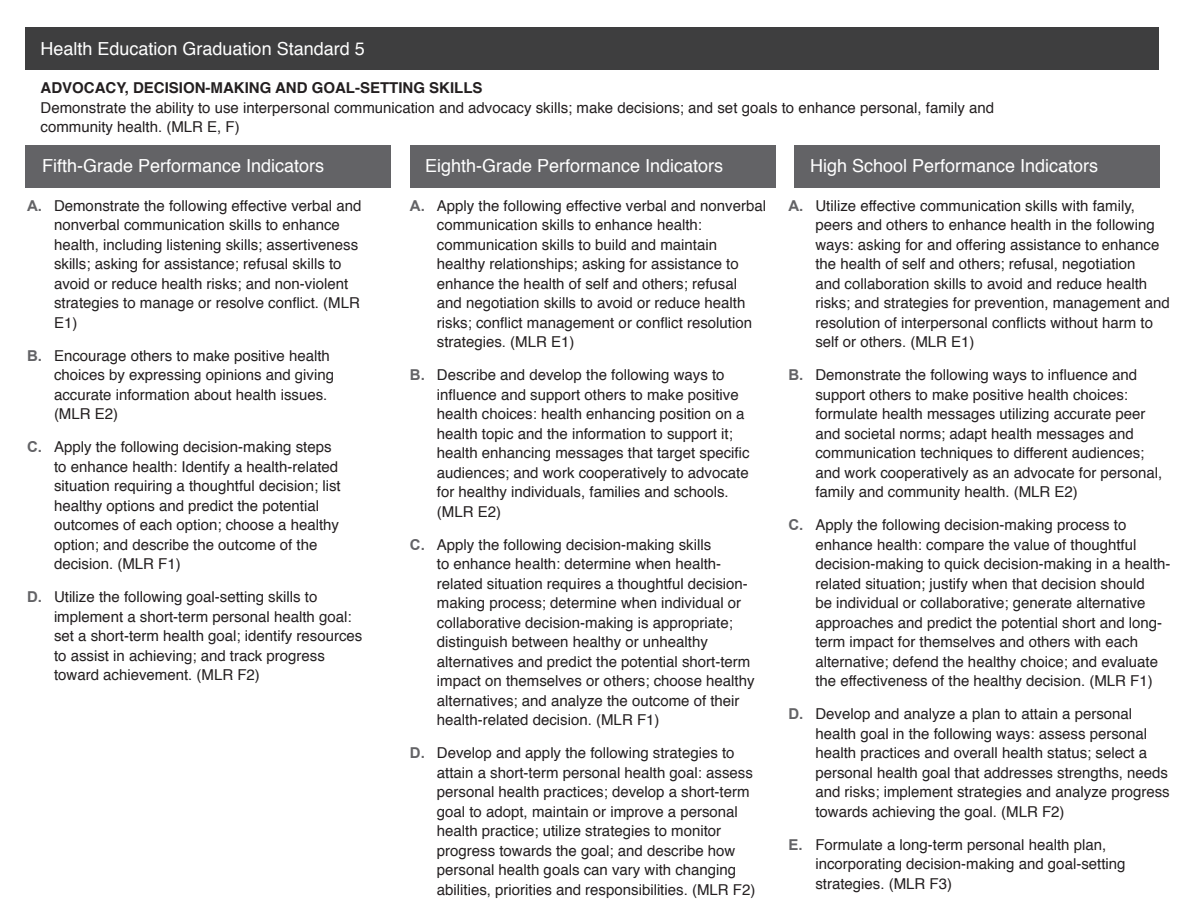
<style>
.page{position:relative;width:1188px;height:918px;background:#fff}
.page>*{position:absolute;margin:0;border:0;box-sizing:border-box;transform-origin:0 0}
.t1{font:18px "Helvetica";color:#fff}
.t2{font:15px/19.5px "Helvetica";color:#231f20}
.t3{font:700 15px "Helvetica";color:#231f20}
.s1{font-family:"Arial";font-weight:700;color:#636366}
</style>
<div class="page">
<div style="left:26px;top:27px;width:1134px;height:43px;background:#3e3e3f"></div>
<div style="left:26px;top:145px;width:365px;height:43px;background:#636366"></div>
<div style="left:410px;top:145px;width:365px;height:43px;background:#636366"></div>
<div style="left:794px;top:145px;width:366px;height:43px;background:#636366"></div>
<p class="t1" style="left:41px;top:35px;width:326px">Health Education Graduation Standard 5</p>
<p class="t3" style="left:41px;top:76px;width:443px">ADVOCACY, DECISION-MAKING AND GOAL-SETTING SKILLS</p>
<p class="t2" style="left:41px;top:98px;width:955px">Demonstrate the ability to use interpersonal communication and advocacy skills; make decisions; and set goals to enhance personal, family and community health. (MLR E, F)</p>
<p class="t1" style="left:42px;top:152px;width:284px">Fifth-Grade Performance Indicators</p>
<p class="t1" style="left:425px;top:152px;width:300px">Eighth-Grade Performance Indicators</p>
<p class="t1" style="left:810px;top:152px;width:290px">High School Performance Indicators</p>
<p class="t2" style="left:54px;top:196px;width:309px;text-indent:-27px"><span class="s1">A.</span> Demonstrate the following effective verbal and nonverbal communication skills to enhance health, including listening skills; assertiveness skills; asking for assistance; refusal skills to avoid or reduce health risks; and non-violent strategies to manage or resolve conflict. (MLR E1)</p>
<p class="t2" style="left:54px;top:346px;width:282px;text-indent:-27px"><span class="s1">B.</span> Encourage others to make positive health choices by expressing opinions and giving accurate information about health issues. (MLR E2)</p>
<p class="t2" style="left:54px;top:438px;width:288px;text-indent:-27px"><span class="s1">C.</span> Apply the following decision-making steps to enhance health: Identify a health-related situation requiring a thoughtful decision; list healthy options and predict the potential outcomes of each option; choose a healthy option; and describe the outcome of the decision. (MLR F1)</p>
<p class="t2" style="left:54px;top:588px;width:310px;text-indent:-27px"><span class="s1">D.</span> Utilize the following goal-setting skills to implement a short-term personal health goal: set a short-term health goal; identify resources to assist in achieving; and track progress toward achievement. (MLR F2)</p>
<p class="t2" style="left:437px;top:196px;width:331px;text-indent:-27px"><span class="s1">A.</span> Apply the following effective verbal and nonverbal communication skills to enhance health: communication skills to build and maintain healthy relationships; asking for assistance to enhance the health of self and others; refusal<br>and negotiation skills to avoid or reduce health risks; conflict management or conflict resolution strategies. (MLR E1)</p>
<p class="t2" style="left:437px;top:366px;width:314px;text-indent:-27px"><span class="s1">B.</span> Describe and develop the following ways to influence and support others to make positive health choices: health enhancing position on a health topic and the information to support it; health enhancing messages that target specific audiences; and work cooperatively to advocate for healthy individuals, families and schools. (MLR E2)</p>
<p class="t2" style="left:437px;top:535px;width:319px;text-indent:-27px"><span class="s1">C.</span> Apply the following decision-making skills<br>to enhance health: determine when health&shy;related situation requires a thoughtful decision&shy;making process; determine when individual or collaborative decision-making is appropriate; distinguish between healthy or unhealthy alternatives and predict the potential short-term impact on themselves or others; choose healthy alternatives; and analyze the outcome of their health-related decision. (MLR F1)</p>
<p class="t2" style="left:437px;top:744px;width:320px;text-indent:-27px"><span class="s1">D.</span> Develop and apply the following strategies to attain a short-term personal health goal: assess personal health practices; develop a short-term goal to adopt, maintain or improve a personal health practice; utilize strategies to monitor progress towards the goal; and describe how personal health goals can vary with changing abilities, priorities and responsibilities. (MLR F2)</p>
<p class="t2" style="left:815px;top:196px;width:356px;text-indent:-27px"><span class="s1">A.</span> Utilize effective communication skills with family, peers and others to enhance health in the following ways: asking for and offering assistance to enhance the health of self and others; refusal, negotiation<br>and collaboration skills to avoid and reduce health risks; and strategies for prevention, management and resolution of interpersonal conflicts without harm to self or others. (MLR E1)</p>
<p class="t2" style="left:815px;top:366px;width:348px;text-indent:-27px"><span class="s1">B.</span> Demonstrate the following ways to influence and support others to make positive health choices: formulate health messages utilizing accurate peer and societal norms; adapt health messages and communication techniques to different audiences; and work cooperatively as an advocate for personal, family and community health. (MLR E2)</p>
<p class="t2" style="left:815px;top:516px;width:357px;text-indent:-27px"><span class="s1">C.</span> Apply the following decision-making process to enhance health: compare the value of thoughtful decision-making to quick decision-making in a health&shy;related situation; justify when that decision should<br>be individual or collaborative; generate alternative approaches and predict the potential short and long&shy;term impact for themselves and others with each alternative; defend the healthy choice; and evaluate the effectiveness of the healthy decision. (MLR F1)</p>
<p class="t2" style="left:815px;top:705px;width:356px;text-indent:-27px"><span class="s1">D.</span> Develop and analyze a plan to attain a personal health goal in the following ways: assess personal health practices and overall health status; select a personal health goal that addresses strengths, needs and risks; implement strategies and analyze progress towards achieving the goal. (MLR F2)</p>
<p class="t2" style="left:815px;top:835px;width:312px;text-indent:-27px"><span class="s1">E.</span> Formulate a long-term personal health plan, incorporating decision-making and goal-setting strategies. (MLR F3)</p>
</div>
